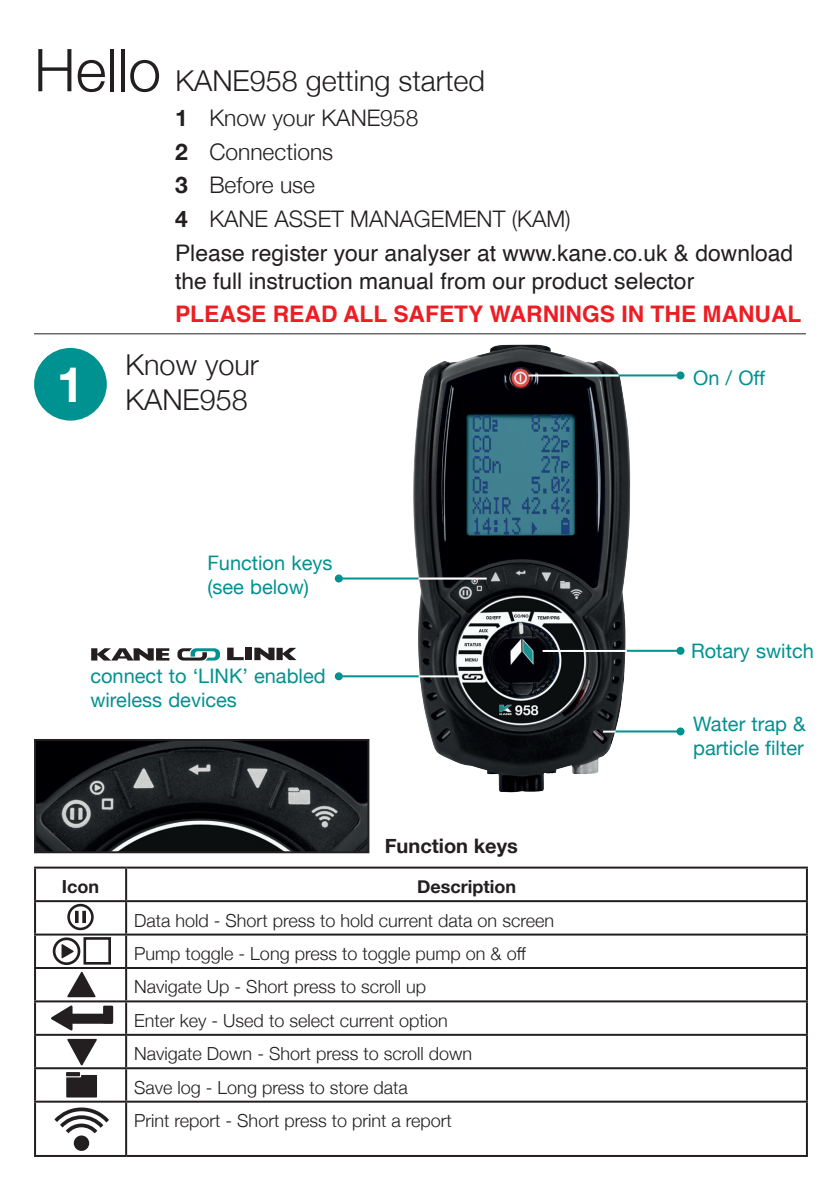
<style>
.page{position:relative;width:840px;height:1191px;background:#fff}
.page>*{position:absolute;margin:0;border:0;box-sizing:border-box;transform-origin:0 0}
.t1{font:700 48.8px "Helvetica Neue";color:#fff}
.t2{font:300 28.8px "Helvetica Neue";color:#231f20}
.t3{font:22.8px/27.4px "Helvetica";color:#231f20}
.t4{font:300 22.8px "Helvetica Neue";color:#231f20}
.t5{font:700 22.8px "Helvetica";color:#ee1d23}
.t6{font:20px/24px "Helvetica Neue";color:#009290}
.t7{font:700 20px "Helvetica Neue";color:#231f20}
.t8{font:300 18px "Helvetica Neue";color:#231f20}
.t9{font:700 18px "Helvetica Neue";color:#231f20}
.s1{font-size:59px}
.s2{font-weight:700}
</style>
<div class="page">
<img style="left:411px;top:344px;width:220px;height:449px">
<hr style="left:562px;top:374px;width:118px;height:2px;background:#009290">
<div style="left:676px;top:371px;width:8px;height:8px;background:#009290;border-radius:50%"></div>
<hr style="left:614px;top:730px;width:66px;height:2px;background:#009290">
<div style="left:676px;top:727px;width:8px;height:8px;background:#009290;border-radius:50%"></div>
<hr style="left:621px;top:650px;width:59px;height:2px;background:#009290">
<div style="left:676px;top:647px;width:8px;height:8px;background:#009290;border-radius:50%"></div>
<hr style="left:338px;top:675px;width:82px;height:2px;background:#009290">
<div style="left:334px;top:672px;width:8px;height:8px;background:#009290;border-radius:50%"></div>
<hr style="left:338px;top:577px;width:135px;height:2px;background:#009290">
<div style="left:334px;top:574px;width:8px;height:8px;background:#009290;border-radius:50%"></div>
<hr style="left:528px;top:374px;width:90px;height:2px;background:#fff">
<svg style="left:602px;top:730px;width:13px;height:2px"></svg>
<hr style="left:542px;top:650px;width:84px;height:2px;background:#fff">
<hr style="left:418px;top:675px;width:41px;height:2px;background:#fff">
<hr style="left:418px;top:577px;width:68px;height:2px;background:#fff">
<hr style="left:34px;top:333px;width:771px;height:1px;background:#231f20">
<div style="left:34px;top:348px;width:73px;height:72px;background:#009290;border-radius:50%"></div>
<svg style="left:36px;top:868px;width:769px;height:287px"></svg>
<hr style="left:34px;top:866px;width:92px;height:2px;background:#231f20">
<hr style="left:34px;top:868px;width:2px;height:32px;background:#231f20">
<hr style="left:34px;top:900px;width:92px;height:2px;background:#231f20">
<hr style="left:34px;top:902px;width:2px;height:31px;background:#231f20">
<hr style="left:34px;top:933px;width:92px;height:2px;background:#231f20">
<hr style="left:34px;top:935px;width:2px;height:32px;background:#231f20">
<hr style="left:34px;top:967px;width:92px;height:2px;background:#231f20">
<hr style="left:34px;top:969px;width:2px;height:31px;background:#231f20">
<hr style="left:34px;top:1000px;width:92px;height:2px;background:#231f20">
<hr style="left:34px;top:1002px;width:2px;height:31px;background:#231f20">
<hr style="left:34px;top:1033px;width:92px;height:2px;background:#231f20">
<hr style="left:34px;top:1035px;width:2px;height:32px;background:#231f20">
<hr style="left:34px;top:1067px;width:92px;height:2px;background:#231f20">
<hr style="left:34px;top:1069px;width:2px;height:31px;background:#231f20">
<hr style="left:34px;top:1100px;width:92px;height:2px;background:#231f20">
<hr style="left:34px;top:1102px;width:2px;height:53px;background:#231f20">
<hr style="left:34px;top:1155px;width:92px;height:2px;background:#231f20">
<hr style="left:126px;top:866px;width:681px;height:2px;background:#231f20">
<hr style="left:125px;top:868px;width:2px;height:32px;background:#231f20">
<hr style="left:805px;top:868px;width:2px;height:32px;background:#231f20">
<hr style="left:126px;top:900px;width:681px;height:2px;background:#231f20">
<hr style="left:125px;top:902px;width:2px;height:31px;background:#231f20">
<hr style="left:805px;top:902px;width:2px;height:31px;background:#231f20">
<hr style="left:126px;top:933px;width:681px;height:2px;background:#231f20">
<hr style="left:125px;top:935px;width:2px;height:32px;background:#231f20">
<hr style="left:805px;top:935px;width:2px;height:32px;background:#231f20">
<hr style="left:126px;top:967px;width:681px;height:2px;background:#231f20">
<hr style="left:125px;top:969px;width:2px;height:31px;background:#231f20">
<hr style="left:805px;top:969px;width:2px;height:31px;background:#231f20">
<hr style="left:126px;top:1000px;width:681px;height:2px;background:#231f20">
<hr style="left:125px;top:1002px;width:2px;height:31px;background:#231f20">
<hr style="left:805px;top:1002px;width:2px;height:31px;background:#231f20">
<hr style="left:126px;top:1033px;width:681px;height:2px;background:#231f20">
<hr style="left:125px;top:1035px;width:2px;height:32px;background:#231f20">
<hr style="left:805px;top:1035px;width:2px;height:32px;background:#231f20">
<hr style="left:126px;top:1067px;width:681px;height:2px;background:#231f20">
<hr style="left:125px;top:1069px;width:2px;height:31px;background:#231f20">
<hr style="left:805px;top:1069px;width:2px;height:31px;background:#231f20">
<hr style="left:126px;top:1100px;width:681px;height:2px;background:#231f20">
<hr style="left:125px;top:1102px;width:2px;height:53px;background:#231f20">
<hr style="left:805px;top:1102px;width:2px;height:53px;background:#231f20">
<hr style="left:126px;top:1155px;width:681px;height:2px;background:#231f20">
<svg style="left:35px;top:868px;width:91px;height:233px"></svg>
<div style="left:66px;top:1072px;width:14px;height:4px;border:1px solid #231f20"></div>
<div style="left:75px;top:1136px;width:13px;height:14px;background:#231f20;border-radius:50%"></div>
<div style="left:74px;top:1135px;width:15px;height:15px;border:2px solid #231f20;border-radius:50%"></div>
<svg style="left:53px;top:1107px;width:57px;height:30px"></svg>
<img style="left:37px;top:742px;width:329px;height:108px">
<div style="left:34px;top:739px;width:335px;height:114px;border:2px solid #231f20"></div>
<svg style="left:177px;top:648px;width:43px;height:12px"></svg>
<svg style="left:91px;top:648px;width:78px;height:12px"></svg>
<svg style="left:227px;top:647px;width:16px;height:13px"></svg>
<div style="left:245px;top:647px;width:7px;height:13px;background:#231f20"></div>
<svg style="left:254px;top:647px;width:42px;height:13px"></svg>
<p class="t2" style="left:34px;top:58px;width:452px"><span class="s1">Hello</span> KANE958 getting started</p>
<p class="t4" style="left:175px;top:99px;width:245px"><span class="s2">1</span> Know your KANE958</p>
<p class="t4" style="left:175px;top:133px;width:160px"><span class="s2">2</span> Connections</p>
<p class="t4" style="left:175px;top:167px;width:141px"><span class="s2">3</span> Before use</p>
<p class="t4" style="left:175px;top:201px;width:397px"><span class="s2">4</span> KANE ASSET MANAGEMENT (KAM)</p>
<p class="t3" style="left:175px;top:240px;width:619px">Please register your analyser at www.kane.co.uk &amp; download the full instruction manual from our product selector</p>
<p class="t5" style="left:175px;top:296px;width:627px">PLEASE READ ALL SAFETY WARNINGS IN THE MANUAL</p>
<p class="t2" style="left:125px;top:342px;width:135px">Know your</p>
<p class="t1" style="left:57px;top:346px;width:29px">1</p>
<p class="t6" style="left:692px;top:367px;width:73px">On / Off</p>
<p class="t2" style="left:125px;top:376px;width:124px">KANE958</p>
<p class="t6" style="left:207px;top:552px;width:127px">Function keys</p>
<p class="t6" style="left:207px;top:576px;width:103px">(see below)</p>
<p class="t6" style="left:90px;top:665px;width:237px">connect to ‘LINK’ enabled wireless devices</p>
<p class="t7" style="left:384px;top:830px;width:134px">Function keys</p>
<p class="t9" style="left:62px;top:872px;width:39px">Icon</p>
<p class="t9" style="left:417px;top:872px;width:100px">Description</p>
<p class="t8" style="left:134px;top:905px;width:421px">Data hold - Short press to hold current data on screen</p>
<p class="t8" style="left:134px;top:939px;width:393px">Pump toggle - Long press to toggle pump on &amp; off</p>
<p class="t8" style="left:134px;top:972px;width:293px">Navigate Up - Short press to scroll up</p>
<p class="t8" style="left:134px;top:1006px;width:315px">Enter key - Used to select current option</p>
<p class="t8" style="left:134px;top:1039px;width:339px">Navigate Down - Short press to scroll down</p>
<p class="t8" style="left:134px;top:1072px;width:275px">Save log - Long press to store data</p>
<p class="t8" style="left:134px;top:1106px;width:319px">Print report - Short press to print a report</p>
<p class="t6" style="left:690px;top:640px;width:124px">Rotary switch</p>
<p class="t6" style="left:692px;top:713px;width:114px">Water trap &amp;</p>
<p class="t6" style="left:692px;top:737px;width:112px">particle filter</p>
</div>
